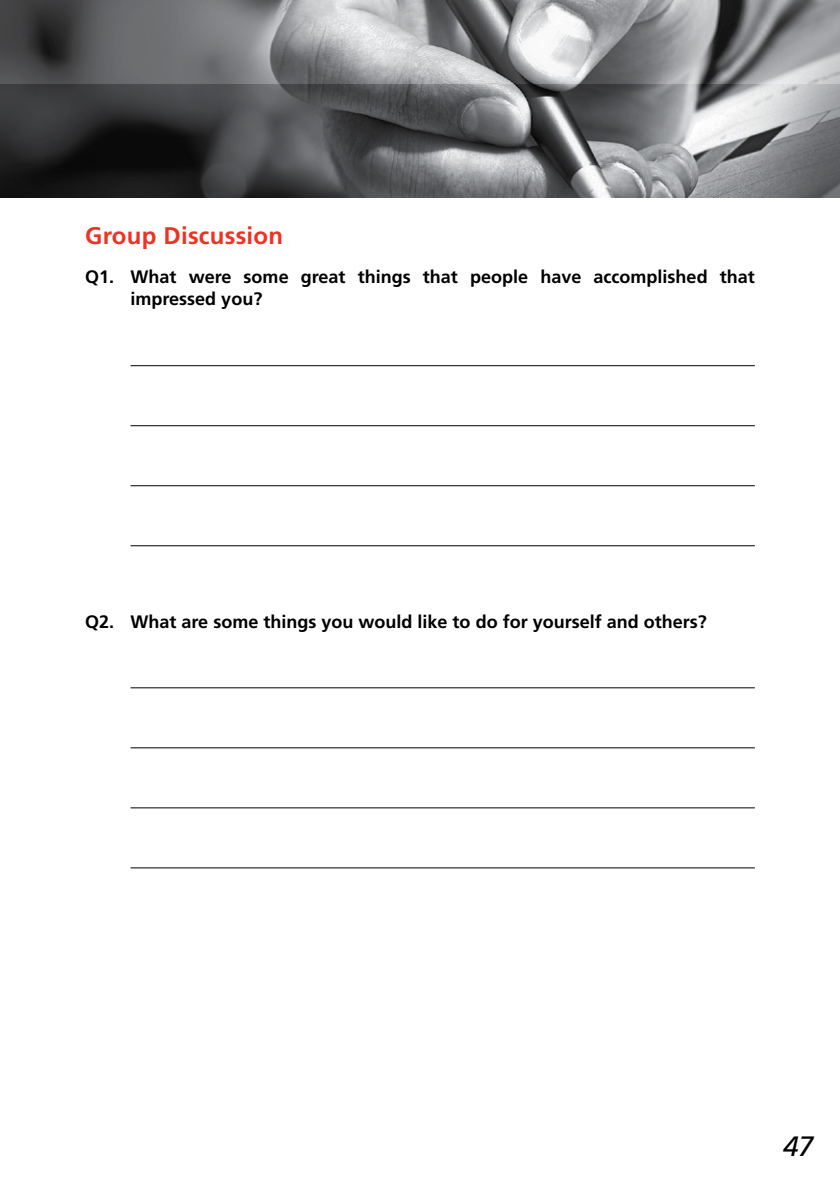
<style>
.page{position:relative;width:840px;height:1191px;background:#fff}
.page>*{position:absolute;margin:0;border:0;box-sizing:border-box;transform-origin:0 0}
.t1{font:italic 28px "Frutiger";color:#000}
.t2{font:700 24px "Frutiger";letter-spacing:.01em;color:#ee3224}
.t3{font:700 18px/22px "Frutiger";color:#000}
</style>
<div class="page">
<img style="left:0;top:0;width:839px;height:84px">
<svg style="left:0;top:84px;width:839px;height:114px;background:#5f6062"></svg>
<hr style="left:130px;top:365px;width:624px;height:1px;background:#000">
<hr style="left:130px;top:425px;width:624px;height:1px;background:#000">
<hr style="left:130px;top:485px;width:624px;height:1px;background:#000">
<hr style="left:130px;top:545px;width:624px;height:1px;background:#000">
<hr style="left:130px;top:687px;width:624px;height:1px;background:#000">
<hr style="left:130px;top:747px;width:624px;height:1px;background:#000">
<hr style="left:130px;top:807px;width:624px;height:1px;background:#000">
<hr style="left:130px;top:867px;width:624px;height:1px;background:#000">
<h2 class="t2" style="left:85px;top:222px;width:199px">Group Discussion</h2>
<p class="t3" style="left:130px;top:266px;width:625px;text-indent:-45px">Q1. What were some great things that people have accomplished that impressed you?</p>
<p class="t3" style="left:85px;top:610px;width:623px">Q2. What are some things you would like to do for yourself and others?</p>
<h1 class="t1" style="left:782px;top:1130px;width:32px">47</h1>
</div>
